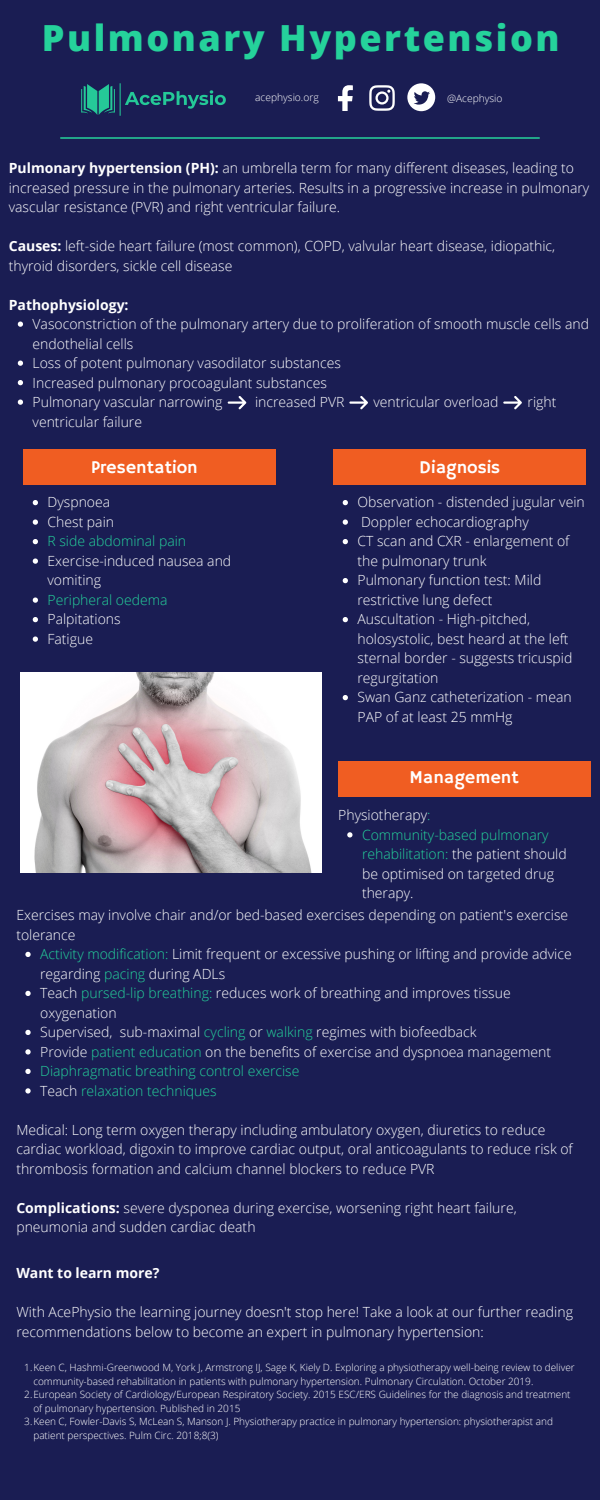
<style>
.page{position:relative;width:600px;height:1500px;background:#1a1d53}
.page>*{position:absolute;margin:0;border:0;box-sizing:border-box;transform-origin:0 0}
.t1{font:800 36px "Open Sans";letter-spacing:.07em;color:#25d29b}
.t2{font:18px "Hammersmith One";color:#fff}
.t3{font:300 14px/19.5px "Open Sans";color:#fff}
.t4{font:300 14px "Open Sans";color:#25d29b}
.t5{font:700 14px "Open Sans";color:#fff}
.t6{font:300 10.2px "Open Sans";color:#fff}
.t7{font:300 10px/13.5px "Open Sans";color:#fff}
.s1{font-weight:700}
.s2{color:#25d29b}
.s3{color:#fff}
</style>
<div class="page">
<div style="left:334px;top:449px;width:252px;height:35px;background:#f05d22"></div>
<svg style="left:407px;top:83px;width:28px;height:28px"></svg>
<svg style="left:369px;top:85px;width:26px;height:26px"></svg>
<svg style="left:338px;top:85px;width:14px;height:26px"></svg>
<img style="left:81px;top:83px;width:145px;height:33px">
<hr style="left:61px;top:137px;width:478px;height:2px;background:#25d29b">
<svg style="left:18px;top:322px;width:5px;height:5px"></svg>
<svg style="left:18px;top:361px;width:5px;height:5px"></svg>
<svg style="left:18px;top:380px;width:5px;height:5px"></svg>
<svg style="left:18px;top:400px;width:5px;height:5px"></svg>
<div style="left:23px;top:449px;width:252px;height:35px;background:#f05d22"></div>
<div style="left:338px;top:761px;width:252px;height:35px;background:#f05d22"></div>
<svg style="left:228px;top:396px;width:18px;height:13px"></svg>
<svg style="left:347px;top:832px;width:6px;height:6px"></svg>
<svg style="left:503px;top:396px;width:19px;height:13px"></svg>
<svg style="left:349px;top:396px;width:19px;height:13px"></svg>
<svg style="left:25px;top:952px;width:6px;height:5px"></svg>
<svg style="left:25px;top:991px;width:6px;height:5px"></svg>
<svg style="left:25px;top:1030px;width:6px;height:5px"></svg>
<svg style="left:25px;top:1049px;width:6px;height:6px"></svg>
<svg style="left:25px;top:1069px;width:6px;height:5px"></svg>
<svg style="left:25px;top:1088px;width:6px;height:6px"></svg>
<img style="left:20px;top:673px;width:302px;height:200px">
<svg style="left:33px;top:500px;width:5px;height:5px"></svg>
<svg style="left:33px;top:519px;width:5px;height:6px"></svg>
<svg style="left:33px;top:539px;width:5px;height:5px"></svg>
<svg style="left:33px;top:558px;width:5px;height:6px"></svg>
<svg style="left:33px;top:597px;width:5px;height:6px"></svg>
<svg style="left:33px;top:617px;width:5px;height:5px"></svg>
<svg style="left:33px;top:636px;width:5px;height:6px"></svg>
<svg style="left:343px;top:500px;width:5px;height:5px"></svg>
<svg style="left:343px;top:519px;width:5px;height:6px"></svg>
<svg style="left:343px;top:539px;width:5px;height:5px"></svg>
<svg style="left:343px;top:578px;width:5px;height:5px"></svg>
<svg style="left:343px;top:617px;width:5px;height:5px"></svg>
<svg style="left:343px;top:695px;width:5px;height:5px"></svg>
<p class="t1" style="left:42px;top:13px;width:519px">Pulmonary Hypertension</p>
<p class="t6" style="left:255px;top:90px;width:65px">acephysio.org</p>
<p class="t6" style="left:447px;top:91px;width:57px">@Acephysio</p>
<p class="t3" style="left:9px;top:158px;width:582px"><span class="s1">Pulmonary hypertension (PH):</span> an umbrella term for many different diseases, leading to increased pressure in the pulmonary arteries. Results in a progressive increase in pulmonary vascular resistance (PVR) and right ventricular failure.</p>
<p class="t3" style="left:9px;top:236px;width:548px"><span class="s1">Causes:</span> left-side heart failure (most common), COPD, valvular heart disease, idiopathic, thyroid disorders, sickle cell disease</p>
<p class="t5" style="left:9px;top:295px;width:121px">Pathophysiology:</p>
<p class="t3" style="left:33px;top:314px;width:558px">Vasoconstriction of the pulmonary artery due to proliferation of smooth muscle cells and endothelial cells</p>
<p class="t3" style="left:33px;top:353px;width:310px">Loss of potent pulmonary vasodilator substances</p>
<p class="t3" style="left:33px;top:372px;width:296px">Increased pulmonary procoagulant substances</p>
<p class="t3" style="left:33px;top:392px;width:191px">Pulmonary vascular narrowing</p>
<p class="t3" style="left:255px;top:392px;width:91px">increased PVR</p>
<p class="t3" style="left:374px;top:392px;width:127px">ventricular overload</p>
<p class="t3" style="left:528px;top:392px;width:30px">right</p>
<p class="t3" style="left:33px;top:411px;width:111px">ventricular failure</p>
<p class="t2" style="left:91px;top:457px;width:108px">Presentation</p>
<p class="t3" style="left:48px;top:492px;width:64px">Dyspnoea</p>
<p class="t3" style="left:48px;top:512px;width:68px">Chest pain</p>
<p class="t4" style="left:48px;top:532px;width:140px">R side abdominal pain</p>
<p class="t3" style="left:48px;top:551px;width:185px">Exercise-induced nausea and vomiting</p>
<p class="t4" style="left:48px;top:590px;width:122px">Peripheral oedema</p>
<p class="t3" style="left:48px;top:609px;width:75px">Palpitations</p>
<p class="t3" style="left:48px;top:629px;width:47px">Fatigue</p>
<p class="t2" style="left:419px;top:457px;width:82px">Diagnosis</p>
<p class="t3" style="left:357px;top:492px;width:229px">Observation - distended jugular vein</p>
<p class="t3" style="left:361px;top:512px;width:169px">Doppler echocardiography</p>
<p class="t3" style="left:357px;top:531px;width:213px">CT scan and CXR - enlargement of the pulmonary trunk</p>
<p class="t3" style="left:357px;top:570px;width:185px">Pulmonary function test: Mild restrictive lung defect</p>
<p class="t3" style="left:357px;top:609px;width:216px">Auscultation - High-pitched, holosystolic, best heard at the left sternal border - suggests tricuspid regurgitation</p>
<p class="t3" style="left:357px;top:687px;width:216px">Swan Ganz catheterization - mean<br>PAP of at least 25 mmHg</p>
<p class="t2" style="left:409px;top:767px;width:111px">Management</p>
<p class="t3" style="left:338px;top:805px;width:94px">Physiotherapy<span class="s2">:</span></p>
<p class="t3" style="left:362px;top:825px;width:206px"><span class="s2">Community-based pulmonary rehabilitation:</span> the patient should be optimised on targeted drug therapy.</p>
<p class="t3" style="left:16px;top:905px;width:553px">Exercises may involve chair and/or bed-based exercises depending on patient's exercise tolerance</p>
<p class="t3" style="left:40px;top:944px;width:533px"><span class="s2">Activity modification:</span> Limit frequent or excessive pushing or lifting and provide advice regarding <span class="s2">pacing</span> during ADLs</p>
<p class="t3" style="left:40px;top:983px;width:472px">Teach <span class="s2">pursed-lip breathing:</span> reduces work of breathing and improves tissue oxygenation</p>
<p class="t3" style="left:40px;top:1022px;width:438px">Supervised, sub-maximal <span class="s2">cycling</span> or <span class="s2">walking</span> regimes with biofeedback</p>
<p class="t3" style="left:40px;top:1042px;width:512px">Provide <span class="s2">patient education</span> on the benefits of exercise and dyspnoea management</p>
<p class="t4" style="left:40px;top:1061px;width:261px">Diaphragmatic breathing control exercise</p>
<p class="t4" style="left:40px;top:1081px;width:178px"><span class="s3">Teach</span> relaxation techniques</p>
<p class="t3" style="left:16px;top:1120px;width:558px">Medical: Long term oxygen therapy including ambulatory oxygen, diuretics to reduce cardiac workload, digoxin to improve cardiac output, oral anticoagulants to reduce risk of thrombosis formation and calcium channel blockers to reduce PVR</p>
<p class="t3" style="left:16px;top:1198px;width:502px"><span class="s1">Complications:</span> severe dysponea during exercise, worsening right heart failure, pneumonia and sudden cardiac death</p>
<p class="t5" style="left:16px;top:1264px;width:145px">Want to learn more?</p>
<p class="t3" style="left:16px;top:1302px;width:558px">With AcePhysio the learning journey doesn't stop here! Take a look at our further reading recommendations below to become an expert in pulmonary hypertension:</p>
<p class="t7" style="left:33px;top:1361px;width:543px;text-indent:-9px">1.Keen C, Hashmi-Greenwood M, York J, Armstrong IJ, Sage K, Kiely D. Exploring a physiotherapy well-being review to deliver community-based rehabilitation in patients with pulmonary hypertension. Pulmonary Circulation. October 2019.</p>
<p class="t7" style="left:33px;top:1388px;width:539px;text-indent:-9px">2.European Society of Cardiology/European Respiratory Society. 2015 ESC/ERS Guidelines for the diagnosis and treatment of pulmonary hypertension. Published in 2015</p>
<p class="t7" style="left:33px;top:1415px;width:521px;text-indent:-9px">3.Keen C, Fowler-Davis S, McLean S, Manson J. Physiotherapy practice in pulmonary hypertension: physiotherapist and patient perspectives. Pulm Circ. 2018;8(3)</p>
</div>
